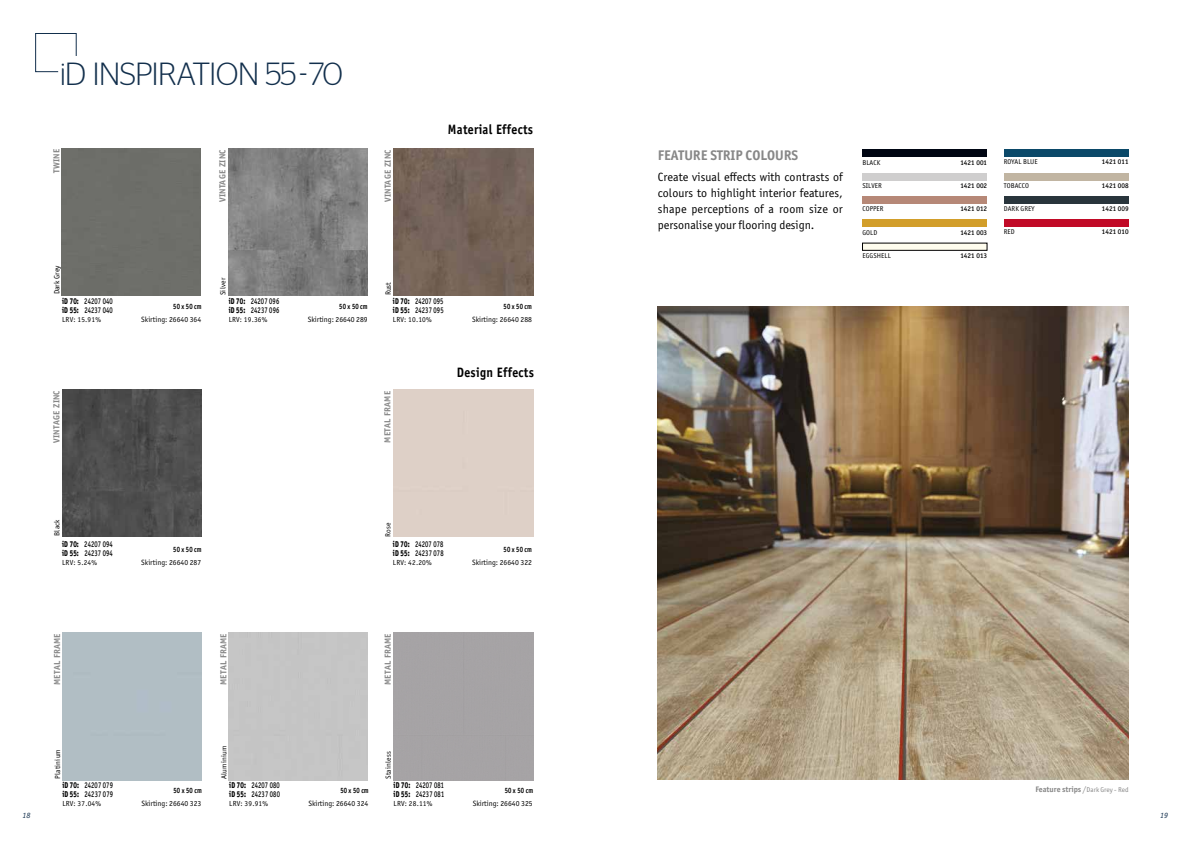
<style>
.page{position:relative;width:1191px;height:842px;background:#fff}
.page>*{position:absolute;margin:0;border:0;box-sizing:border-box;transform-origin:0 0}
.t1{font:300 32px "Stag Sans";letter-spacing:-.03em;color:#122f4c}
.t2{font:700 14px "Officina Sans";letter-spacing:.025em;color:#000;scale:.9 1}
.t3{font:700 14px "Officina Sans ITC Pro";color:#878787}
.t4{font:12px/16px "Officina Sans ITC Pro";color:#000;text-align:justify}
.t5{font:700 9px "Officina Sans";letter-spacing:.025em;color:#878787}
.t6{font:500 8.5px/9px "Officina Sans ITC Pro";letter-spacing:.025em;color:#000;scale:.75 1}
.t7{font:700 8px "Officina Sans ITC Pro";color:#878787}
.t8{font:italic 8px "Officina Sans ITC Pro";color:#122f4c}
.t9{font:7.7px "Officina Sans ITC Pro";color:#000}
.t10{font:700 7.7px "Officina Sans ITC Pro";letter-spacing:.025em;color:#000;scale:.8 1}
.t11{font:7.4px "Officina Sans ITC Pro";letter-spacing:.025em;color:#000}
.t12{font:500 7px "Officina Sans ITC Pro";letter-spacing:.01em;color:#000}
.t13{font:7px "Officina Sans ITC Pro";letter-spacing:.01em;color:#000}
.s1{font-weight:800}
.s2{font-weight:400}
.s3{font-weight:400;font-size:7px}
</style>
<div class="page">
<svg style="left:35px;top:33px;width:42px;height:39px"></svg>
<img style="left:658px;top:306px;width:470px;height:474px">
<div style="left:862px;top:149px;width:125px;height:8px;background:#000613"></div>
<div style="left:862px;top:173px;width:125px;height:7px;background:#cfcece"></div>
<div style="left:862px;top:196px;width:125px;height:8px;background:#b68877"></div>
<div style="left:862px;top:220px;width:125px;height:7px;background:#d29e2a"></div>
<div style="left:862px;top:243px;width:125px;height:7px;background:#fffdee"></div>
<div style="left:1003px;top:149px;width:125px;height:8px;background:#0b4969"></div>
<div style="left:1003px;top:173px;width:125px;height:7px;background:#c1b5a2"></div>
<div style="left:1003px;top:196px;width:125px;height:8px;background:#29353c"></div>
<div style="left:1003px;top:219px;width:125px;height:8px;background:#c10a27"></div>
<img style="left:62px;top:390px;width:140px;height:147px">
<img style="left:228px;top:148px;width:140px;height:147px">
<img style="left:394px;top:148px;width:139px;height:147px">
<div style="left:61px;top:148px;width:140px;height:148px;background:#6e6f6a"></div>
<h1 class="t1" style="left:60px;top:56px;width:284px">iD INSPIRATION 55 - 70</h1>
<h2 class="t2" style="left:448px;top:121px;width:96px">Material Effects</h2>
<p class="t5" style="left:51px;top:173px;width:25px;rotate:-90deg">TWINE</p>
<p class="t5" style="left:217px;top:202px;width:54px;rotate:-90deg">VINTAGE ZINC</p>
<p class="t5" style="left:382px;top:202px;width:54px;rotate:-90deg">VINTAGE ZINC</p>
<h2 class="t3" style="left:658px;top:146px;width:142px">FEATURE STRIP COLOURS</h2>
<h3 class="t4" style="left:658px;top:169px;width:186px">Create visual effects with contrasts of colours to highlight interior features, shape perceptions of a room size or personalise your flooring design.</h3>
<p class="t13" style="left:862px;top:158px;width:19px">BLACK</p>
<p class="t12" style="left:960px;top:158px;width:28px">1421 001</p>
<p class="t13" style="left:862px;top:181px;width:21px">SILVER</p>
<p class="t12" style="left:960px;top:181px;width:28px">1421 002</p>
<p class="t13" style="left:862px;top:205px;width:23px">COPPER</p>
<p class="t12" style="left:960px;top:205px;width:28px">1421 012</p>
<p class="t13" style="left:862px;top:228px;width:16px">GOLD</p>
<p class="t12" style="left:960px;top:228px;width:28px">1421 003</p>
<p class="t13" style="left:862px;top:251px;width:30px">EGGSHELL</p>
<p class="t12" style="left:960px;top:251px;width:28px">1421 013</p>
<p class="t13" style="left:1003px;top:158px;width:35px">ROYAL BLUE</p>
<p class="t12" style="left:1101px;top:158px;width:28px">1421 011</p>
<p class="t13" style="left:1003px;top:181px;width:27px">TOBACCO</p>
<p class="t12" style="left:1101px;top:181px;width:28px">1421 008</p>
<p class="t13" style="left:1003px;top:204px;width:32px">DARK GREY</p>
<p class="t12" style="left:1101px;top:204px;width:28px">1421 009</p>
<p class="t13" style="left:1003px;top:228px;width:12px">RED</p>
<p class="t12" style="left:1101px;top:228px;width:28px">1421 010</p>
<p class="t9" style="left:52px;top:294px;width:30px;rotate:-90deg">Dark Grey</p>
<p class="t11" style="left:219px;top:295px;width:19px;rotate:-90deg">Silver</p>
<p class="t9" style="left:384px;top:295px;width:15px;rotate:-90deg">Rust</p>
<p class="t6" style="left:62px;top:296px;width:69px"><span class="s1">iD 70:</span> 24207 040 <span class="s1">iD 55:</span> 24237 040</p>
<p class="t10" style="left:173px;top:301px;width:37px">50 x 50 cm</p>
<p class="t11" style="left:62px;top:315px;width:40px">LRV: 15.91%</p>
<p class="t9" style="left:141px;top:314px;width:61px">Skirting: 26640 364</p>
<p class="t6" style="left:229px;top:297px;width:69px"><span class="s1">iD 70:</span> 24207 096 <span class="s1">iD 55:</span> 24237 096</p>
<p class="t10" style="left:339px;top:302px;width:37px">50 x 50 cm</p>
<p class="t11" style="left:229px;top:316px;width:40px">LRV: 19.36%</p>
<p class="t9" style="left:308px;top:315px;width:61px">Skirting: 26640 289</p>
<p class="t6" style="left:393px;top:297px;width:69px"><span class="s1">iD 70:</span> 24207 095 <span class="s1">iD 55:</span> 24237 095</p>
<p class="t10" style="left:503px;top:302px;width:37px">50 x 50 cm</p>
<p class="t11" style="left:393px;top:316px;width:40px">LRV: 10.10%</p>
<p class="t9" style="left:472px;top:315px;width:61px">Skirting: 26640 288</p>
<h2 class="t2" style="left:457px;top:364px;width:87px">Design Effects</h2>
<p class="t5" style="left:51px;top:443px;width:54px;rotate:-90deg">VINTAGE ZINC</p>
<p class="t5" style="left:382px;top:443px;width:53px;rotate:-90deg">METAL FRAME</p>
<p class="t11" style="left:52px;top:536px;width:18px;rotate:-90deg">Black</p>
<p class="t11" style="left:384px;top:537px;width:16px;rotate:-90deg">Rose</p>
<p class="t6" style="left:62px;top:540px;width:69px"><span class="s1">iD 70:</span> 24207 094 <span class="s1">iD 55:</span> 24237 094</p>
<p class="t10" style="left:173px;top:545px;width:37px">50 x 50 cm</p>
<p class="t11" style="left:62px;top:558px;width:36px">LRV: 5.24%</p>
<p class="t9" style="left:141px;top:558px;width:61px">Skirting: 26640 287</p>
<p class="t6" style="left:393px;top:540px;width:69px"><span class="s1">iD 70:</span> 24207 078 <span class="s1">iD 55:</span> 24237 078</p>
<p class="t10" style="left:503px;top:545px;width:37px">50 x 50 cm</p>
<p class="t11" style="left:393px;top:558px;width:40px">LRV: 42.20%</p>
<p class="t9" style="left:472px;top:558px;width:61px">Skirting: 26640 322</p>
<p class="t5" style="left:52px;top:685px;width:53px;rotate:-90deg">METAL FRAME</p>
<p class="t5" style="left:218px;top:685px;width:53px;rotate:-90deg">METAL FRAME</p>
<p class="t5" style="left:382px;top:685px;width:53px;rotate:-90deg">METAL FRAME</p>
<p class="t11" style="left:53px;top:779px;width:31px;rotate:-90deg">Platinium</p>
<p class="t11" style="left:220px;top:779px;width:35px;rotate:-90deg">Aluminium</p>
<p class="t11" style="left:384px;top:779px;width:29px;rotate:-90deg">Stainless</p>
<p class="t6" style="left:62px;top:781px;width:69px"><span class="s1">iD 70:</span> 24207 079 <span class="s1">iD 55:</span> 24237 079</p>
<p class="t10" style="left:173px;top:786px;width:37px">50 x 50 cm</p>
<p class="t11" style="left:62px;top:799px;width:40px">LRV: 37.04%</p>
<p class="t9" style="left:141px;top:799px;width:61px">Skirting: 26640 323</p>
<p class="t6" style="left:229px;top:781px;width:69px"><span class="s1">iD 70:</span> 24207 080 <span class="s1">iD 55:</span> 24237 080</p>
<p class="t10" style="left:340px;top:786px;width:37px">50 x 50 cm</p>
<p class="t11" style="left:229px;top:799px;width:40px">LRV: 39.91%</p>
<p class="t9" style="left:308px;top:799px;width:61px">Skirting: 26640 324</p>
<p class="t6" style="left:393px;top:781px;width:69px"><span class="s1">iD 70:</span> 24207 081 <span class="s1">iD 55:</span> 24237 081</p>
<p class="t10" style="left:505px;top:786px;width:37px">50 x 50 cm</p>
<p class="t11" style="left:393px;top:799px;width:40px">LRV: 28.11%</p>
<p class="t9" style="left:473px;top:799px;width:61px">Skirting: 26640 325</p>
<p class="t7" style="left:1035px;top:784px;width:95px">Feature strips <span class="s2">/</span><span class="s3">Dark Grey - Red</span></p>
<p class="t8" style="left:22px;top:811px;width:9px">18</p>
<p class="t8" style="left:1160px;top:811px;width:9px">19</p>
</div>
